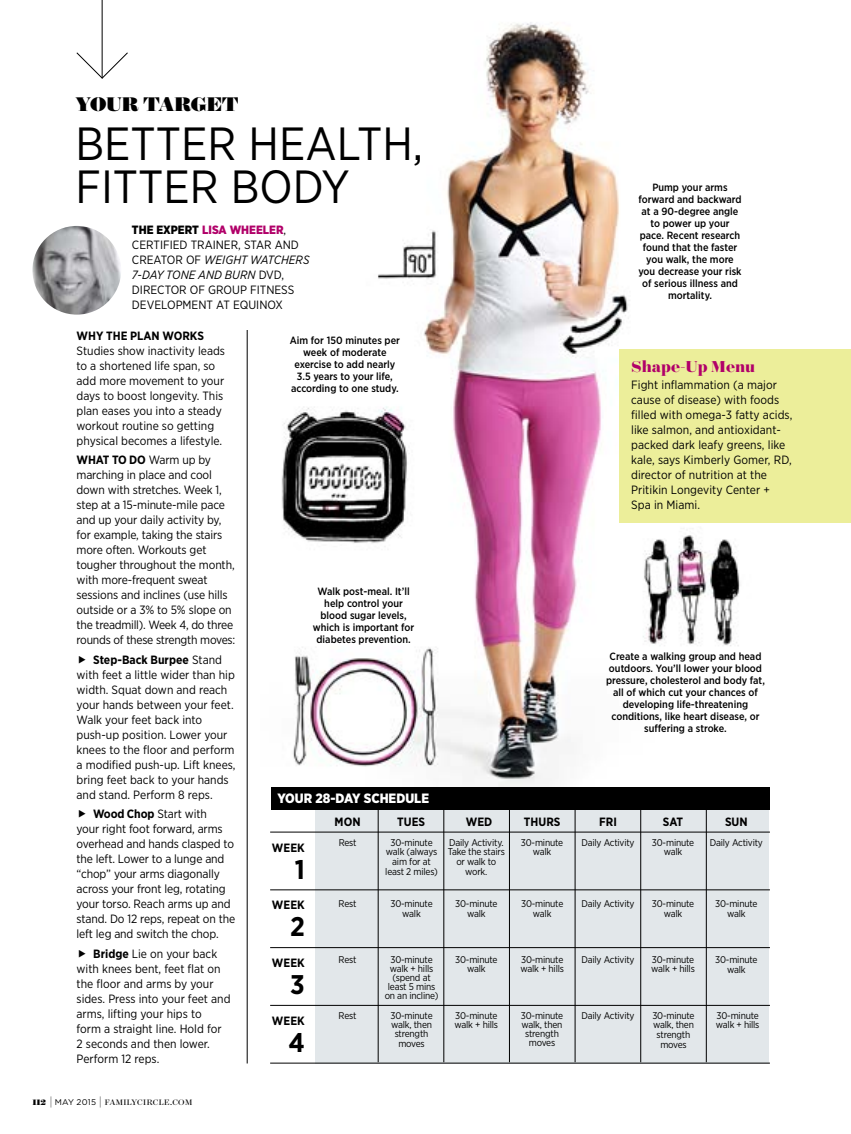
<style>
.page{position:relative;width:851px;height:1134px;background:#fff}
.page>*{position:absolute;margin:0;border:0;box-sizing:border-box;transform-origin:0 0}
.t1{font:46.5px/43.5px "Gotham Narrow";color:#000}
.t2{font:700 27px "Gotham Narrow";color:#000}
.t3{font:900 22.5px "Surveyor Fine";letter-spacing:-.005em;color:#000}
.t4{font:700 18px "Surveyor Fine";color:#b10069}
.t5{font:900 13.5px "Gotham Narrow";color:#fff}
.t6{font:12px/15px "Gotham Narrow";color:#000}
.t7{font:700 12px "Gotham Narrow";color:#000}
.t8{font:500 10.5px/12px "Gotham Narrow";color:#000;text-align:center}
.t9{font:9.75px/9.8px "Gotham Narrow";letter-spacing:-.02em;color:#000;text-align:center}
.t10{font:9px "Surveyor Display";letter-spacing:.04em;color:#000}
.s1{font-weight:900}
.s2{font-weight:900;color:#b10069}
.s3{font-style:italic}
.s4{font-weight:700}
.s5{font-family:"Gotham";font-weight:200;font-size:12px}
.s6{font-family:"Gotham";font-size:8.25px}
</style>
<div class="page">
<img style="left:281px;top:22px;width:547px;height:786px">
<img style="left:32px;top:226px;width:89px;height:89px;border-radius:44px">
<hr style="left:247px;top:330px;width:1px;height:733px;background:#000">
<div style="left:315px;top:810px;width:454px;height:254px;background:#e2e7ea"></div>
<hr style="left:270px;top:832px;width:500px;height:1px;background:#000">
<hr style="left:270px;top:889px;width:500px;height:1px;background:#000">
<hr style="left:270px;top:947px;width:500px;height:1px;background:#000">
<hr style="left:270px;top:1005px;width:500px;height:1px;background:#000">
<hr style="left:270px;top:1063px;width:500px;height:1px;background:#000">
<hr style="left:443px;top:810px;width:1px;height:252px;background:#000">
<hr style="left:378px;top:810px;width:1px;height:252px;background:#000">
<hr style="left:509px;top:810px;width:1px;height:252px;background:#000">
<hr style="left:574px;top:810px;width:1px;height:252px;background:#000">
<hr style="left:640px;top:810px;width:1px;height:252px;background:#000">
<hr style="left:706px;top:810px;width:1px;height:252px;background:#000">
<div style="left:271px;top:787px;width:498px;height:23px;background:#000"></div>
<div style="left:619px;top:350px;width:231px;height:173px;background:#ecee9a"></div>
<hr style="left:102px;top:0;width:1px;height:78px;background:#000">
<svg style="left:76px;top:52px;width:52px;height:27px"></svg>
<h3 class="t3" style="left:75px;top:89px;width:165px">YOUR TARGET</h3>
<h1 class="t1" style="left:75px;top:121px;width:349px">BETTER HEALTH,<br>FITTER BODY</h1>
<p class="t6" style="left:132px;top:222px;width:179px"><span class="s1">THE EXPERT</span> <span class="s2">LISA WHEELER</span>,<br>CERTIFIED TRAINER, STAR AND<br>CREATOR OF <span class="s3">WEIGHT WATCHERS<br>7-DAY TONE AND BURN</span> DVD,<br>DIRECTOR OF GROUP FITNESS<br>DEVELOPMENT AT EQUINOX</p>
<p class="t8" style="left:638px;top:181px;width:105px">Pump your arms forward and backward at a 90-degree angle to power up your pace. Recent research found that the faster you walk, the more you decrease your risk of serious illness and mortality.</p>
<p class="t7" style="left:76px;top:328px;width:129px">WHY THE PLAN WORKS</p>
<p class="t6" style="left:76px;top:343px;width:150px">Studies show inactivity leads to a shortened life span, so add more movement to your days to boost longevity. This plan eases you into a steady workout routine so getting physical becomes a lifestyle.</p>
<p class="t6" style="left:76px;top:452px;width:160px"><span class="s4">WHAT TO DO</span> Warm up by marching in place and cool down with stretches. Week 1, step at a 15-minute-mile pace and up your daily activity by, for example, taking the stairs more often. Workouts get tougher throughout the month, with more-frequent sweat sessions and inclines (use hills outside or a 3% to 5% slope on the treadmill). Week 4, do three rounds of these strength moves:</p>
<p class="t6" style="left:76px;top:652px;width:160px;text-indent:17px"><span class="s4">Step-Back Burpee</span> Stand with feet a little wider than hip width. Squat down and reach your hands between your feet.<br>Walk your feet back into push-up position. Lower your knees to the floor and perform a modified push-up. Lift knees, bring feet back to your hands and stand. Perform 8 reps.</p>
<p class="t6" style="left:76px;top:806px;width:160px;text-indent:16px"><span class="s4">Wood Chop</span> Start with<br>your right foot forward, arms overhead and hands clasped to the left. Lower to a lunge and “chop” your arms diagonally across your front leg, rotating your torso. Reach arms up and stand. Do 12 reps, repeat on the left leg and switch the chop.</p>
<p class="t6" style="left:76px;top:946px;width:155px;text-indent:17px"><span class="s4">Bridge</span> Lie on your back with knees bent, feet flat on the floor and arms by your sides. Press into your feet and arms, lifting your hips to<br>form a straight line. Hold for<br>2 seconds and then lower.<br>Perform 12 reps.</p>
<p class="t10" style="left:32px;top:1097px;width:161px"><span class="s1">112</span> <span class="s5">|</span> <span class="s6">MAY 2015</span> <span class="s5">|</span> FAMILYCIRCLE.COM</p>
<p class="t8" style="left:290px;top:335px;width:112px">Aim for 150 minutes per week of moderate exercise to add nearly<br>3.5 years to your life, according to one study.</p>
<p class="t8" style="left:313px;top:585px;width:103px">Walk post-meal. It’ll help control your blood sugar levels, which is important for diabetes prevention.</p>
<p class="t5" style="left:277px;top:790px;width:153px">YOUR 28-DAY SCHEDULE</p>
<h3 class="t4" style="left:631px;top:356px;width:125px">Shape-Up Menu</h3>
<p class="t6" style="left:631px;top:377px;width:163px">Fight inflammation (a major cause of disease) with foods filled with omega-3 fatty acids, like salmon, and antioxidant&shy;packed dark leafy greens, like kale, says Kimberly Gomer, RD, director of nutrition at the<br>Pritikin Longevity Center +<br>Spa in Miami.</p>
<p class="t8" style="left:606px;top:650px;width:160px">Create a walking group and head outdoors. You’ll lower your blood pressure, cholesterol and body fat, all of which cut your chances of developing life-threatening conditions, like heart disease, or suffering a stroke.</p>
<p class="t7" style="left:272px;top:840px;width:34px">WEEK</p>
<h2 class="t2" style="left:295px;top:852px;width:12px">1</h2>
<p class="t7" style="left:272px;top:897px;width:34px">WEEK</p>
<h2 class="t2" style="left:290px;top:909px;width:16px">2</h2>
<p class="t7" style="left:272px;top:955px;width:34px">WEEK</p>
<h2 class="t2" style="left:290px;top:967px;width:16px">3</h2>
<p class="t7" style="left:272px;top:1013px;width:34px">WEEK</p>
<h2 class="t2" style="left:288px;top:1026px;width:18px">4</h2>
<p class="t7" style="left:334px;top:814px;width:27px">MON</p>
<p class="t9" style="left:338px;top:837px;width:19px">Rest</p>
<p class="t9" style="left:385px;top:837px;width:54px">30-minute walk (always aim for at least 2 miles)</p>
<p class="t9" style="left:448px;top:837px;width:59px">Daily Activity.<br>Take the stairs or walk to work.</p>
<p class="t9" style="left:521px;top:837px;width:44px">30-minute walk</p>
<p class="t9" style="left:581px;top:837px;width:55px">Daily Activity</p>
<p class="t9" style="left:581px;top:898px;width:55px">Daily Activity</p>
<p class="t7" style="left:397px;top:814px;width:29px">TUES</p>
<p class="t7" style="left:465px;top:814px;width:28px">WED</p>
<p class="t7" style="left:524px;top:814px;width:38px">THURS</p>
<p class="t7" style="left:599px;top:814px;width:19px">FRI</p>
<p class="t7" style="left:663px;top:814px;width:22px">SAT</p>
<p class="t7" style="left:725px;top:814px;width:24px">SUN</p>
<p class="t9" style="left:652px;top:837px;width:44px">30-minute walk</p>
<p class="t9" style="left:709px;top:837px;width:55px">Daily Activity</p>
<p class="t9" style="left:338px;top:898px;width:19px">Rest</p>
<p class="t9" style="left:390px;top:898px;width:44px">30-minute walk</p>
<p class="t9" style="left:455px;top:898px;width:44px">30-minute walk</p>
<p class="t9" style="left:455px;top:955px;width:44px;line-height:9px">30-minute walk</p>
<p class="t9" style="left:521px;top:898px;width:44px">30-minute walk</p>
<p class="t9" style="left:520px;top:955px;width:45px;line-height:9px;text-align:left">30-minute walk + hills</p>
<p class="t9" style="left:521px;top:1011px;width:44px;line-height:9px">30-minute walk, then strength moves</p>
<p class="t9" style="left:652px;top:1010px;width:44px">30-minute walk, then strength moves</p>
<p class="t9" style="left:652px;top:898px;width:44px">30-minute walk</p>
<p class="t9" style="left:651px;top:955px;width:45px;line-height:9px;text-align:left">30-minute walk + hills</p>
<p class="t9" style="left:715px;top:898px;width:44px">30-minute walk</p>
<p class="t9" style="left:715px;top:954px;width:44px">30-minute walk</p>
<p class="t9" style="left:581px;top:954px;width:55px">Daily Activity</p>
<p class="t9" style="left:338px;top:954px;width:19px">Rest</p>
<p class="t9" style="left:384px;top:955px;width:55px;line-height:9px">30-minute walk + hills (spend at least 5 mins on an incline)</p>
<p class="t9" style="left:338px;top:1010px;width:19px">Rest</p>
<p class="t9" style="left:390px;top:1011px;width:44px;line-height:9px">30-minute walk, then strength</p>
<p class="t9" style="left:398px;top:1039px;width:28px">moves</p>
<p class="t9" style="left:581px;top:1010px;width:55px">Daily Activity</p>
<p class="t9" style="left:454px;top:1011px;width:45px;line-height:9px;text-align:left">30-minute walk + hills</p>
<p class="t9" style="left:716px;top:1010px;width:45px;text-align:left">30-minute walk + hills</p>
</div>
